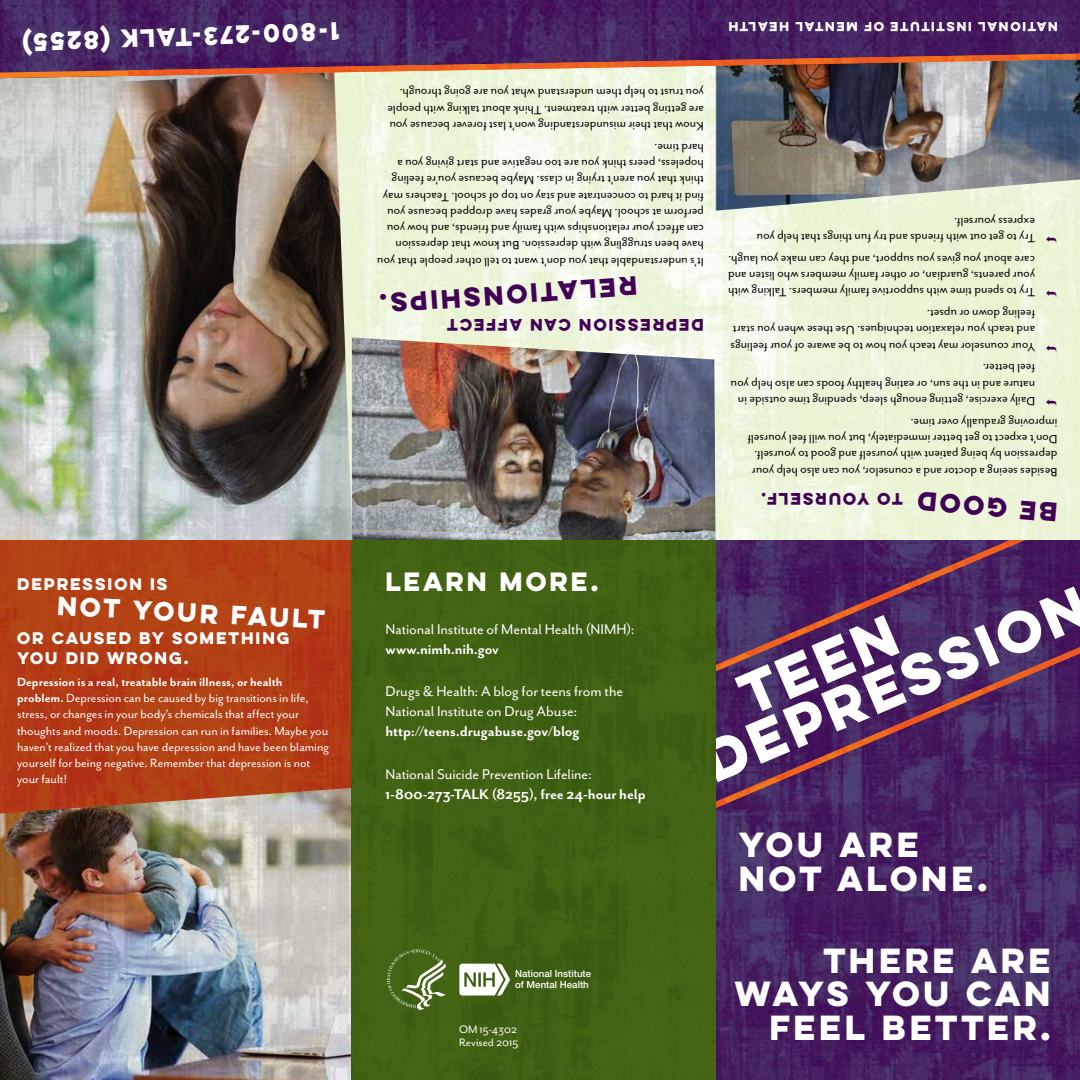
<style>
.page{position:relative;width:1080px;height:1080px;background:#fff}
.page>*{position:absolute;margin:0;border:0;box-sizing:border-box;transform-origin:0 0}
.t1{font:700 52.62px/48px "Lulo Clean One";color:#fff}
.t2{font:700 31.25px/33.8px "Lulo Clean One";letter-spacing:-.11em;color:#fff}
.t3{font:700 23.75px "Lulo Clean One";letter-spacing:-.1em;color:#fff}
.t4{font:700 23.75px "Lulo Clean One";color:#410156}
.t5{font:700 22.75px "Lulo Clean One";color:#fff}
.t6{font:16.25px/20px "Mr Eaves San OT";letter-spacing:-.005em;color:#fff}
.t7{font:700 16.25px/20px "Mr Eaves San OT";letter-spacing:-.005em;color:#fff}
.t8{font:700 15px/20px "Lulo Clean One";letter-spacing:-.095em;color:#fff}
.t9{font:700 15px "Lulo Clean One";letter-spacing:-.1em;color:#410156}
.t10{font:13.75px/16.2px "Mr Eaves San OT";color:#000}
.t11{font:13.75px/16.2px "Mr Eaves San OT";color:#fff}
.t12{font:12.5px/12.5px "Mr Eaves San OT";color:#fff}
.t13{font:700 11.75px "Lulo Clean One";letter-spacing:-.09em;color:#fff}
.t14{font:500 9.75px/11.6px "Helvetica Neue LT Std";color:#fff}
.s1{font-weight:700}
.s2{font-weight:400}
</style>
<div class="page">
<img style="left:715px;top:540px;width:365px;height:540px">
<img style="left:715px;top:540px;width:352px;height:107px">
<img style="left:715px;top:647px;width:365px;height:164px">
<img style="left:715px;top:78px;width:365px;height:133px">
<img style="left:352px;top:338px;width:363px;height:202px">
<img style="left:0;top:78px;width:352px;height:462px">
<div style="left:0;top:540px;width:352px;height:540px;background:#b33f15"></div>
<img style="left:0;top:0;width:1080px;height:54px">
<img style="left:0;top:54px;width:1080px;height:24px">
<img style="left:128px;top:54px;width:952px;height:22px">
<img style="left:0;top:787px;width:352px;height:293px">
<div style="left:352px;top:540px;width:363px;height:540px;background:#426313"></div>
<svg style="left:387px;top:949px;width:59px;height:61px"></svg>
<svg style="left:459px;top:964px;width:51px;height:32px"></svg>
<svg style="left:1046px;top:399px;width:10px;height:7px"></svg>
<svg style="left:1046px;top:345px;width:10px;height:6px"></svg>
<svg style="left:1046px;top:290px;width:10px;height:7px"></svg>
<svg style="left:1046px;top:236px;width:10px;height:6px"></svg>
<p class="t5" style="left:340px;top:49px;width:324px;rotate:178deg">1-800-273-TALK (8255)</p>
<p class="t13" style="left:1058px;top:36px;width:334px;rotate:-180deg">NATIONAL INSTITUTE OF MENTAL HEALTH</p>
<h2 class="t8" style="left:17px;top:574px;width:155px">DEPRESSION IS</h2>
<h2 class="t3" style="left:58px;top:587px;width:275px;rotate:3deg">NOT YOUR FAULT</h2>
<h2 class="t8" style="left:17px;top:628px;width:277px">OR CAUSED BY SOMETHING<br>YOU DID WRONG.</h2>
<p class="t11" style="left:17px;top:674px;width:313px"><span class="s1">Depression is a real, treatable brain illness, or health problem.</span> Depression can be caused by big transitions in life, stress, or changes in your body’s chemicals that affect your thoughts and moods. Depression can run in families. Maybe you haven’t realized that you have depression and have been blaming yourself for being negative. Remember that depression is not your fault!</p>
<p class="t10" style="left:704px;top:134px;width:318px;rotate:-180deg">Know that their misunderstanding won’t last forever because you are getting better with treatment. Think about talking with people you trust to help them understand what you are going through.</p>
<p class="t10" style="left:704px;top:270px;width:328px;rotate:-180deg">It’s understandable that you don’t want to tell other people that you have been struggling with depression. But know that depression can affect your relationships with family and friends, and how you perform at school. Maybe your grades have dropped because you find it hard to concentrate and stay on top of school. Teachers may think that you aren’t trying in class. Maybe because you’re feeling hopeless, peers think you are too negative and start giving you a hard time.</p>
<h2 class="t4" style="left:638px;top:304px;width:265px;rotate:176deg">RELATIONSHIPS.</h2>
<h2 class="t9" style="left:704px;top:336px;width:262px;rotate:-180deg">DEPRESSION CAN AFFECT</h2>
<p class="t10" style="left:1035px;top:246px;width:280px;rotate:-180deg">Try to get out with friends and try fun things that help you express yourself.</p>
<p class="t10" style="left:1035px;top:300px;width:309px;text-align:justify;rotate:-180deg">Try to spend time with supportive family members. Talking with your parents, guardian, or other family members who listen and care about you gives you support, and they can make you laugh.</p>
<p class="t10" style="left:1035px;top:355px;width:306px;rotate:-180deg">Your counselor may teach you how to be aware of your feelings and teach you relaxation techniques. Use these when you start feeling down or upset.</p>
<p class="t10" style="left:1035px;top:409px;width:306px;rotate:-180deg">Daily exercise, getting enough sleep, spending time outside in nature and in the sun, or eating healthy foods can also help you feel better.</p>
<p class="t10" style="left:1058px;top:480px;width:312px;rotate:-180deg">Besides seeing a doctor and a counselor, you can also help your depression by being patient with yourself and good to yourself.<br>Don’t expect to get better immediately, but you will feel yourself improving gradually over time.</p>
<h2 class="t9" style="left:903px;top:511px;width:146px;rotate:-180deg">TO YOURSELF.</h2>
<h2 class="t4" style="left:1056px;top:531px;width:147px;rotate:-175deg">BE GOOD</h2>
<h2 class="t3" style="left:385px;top:563px;width:220px">LEARN MORE.</h2>
<p class="t6" style="left:385px;top:619px;width:251px">National Institute of Mental Health (NIMH): <span class="s1">www.nimh.nih.gov</span></p>
<p class="t6" style="left:385px;top:682px;width:239px">Drugs &amp; Health: A blog for teens from the<br>National Institute on Drug Abuse: <span class="s1">http://teens.drugabuse.gov/blog</span></p>
<p class="t7" style="left:385px;top:764px;width:262px"><span class="s2">National Suicide Prevention Lifeline:<br></span>1-800-273-TALK (8255), free 24-hour help</p>
<p class="t14" style="left:515px;top:967px;width:78px">National Institute of Mental Health</p>
<p class="t12" style="left:459px;top:1023px;width:61px">OM 15-4302<br>Revised 2015</p>
<h1 class="t1" style="left:678px;top:696px;width:424px;text-indent:59px;rotate:-23deg">TEEN<br>DEPRESSION</h1>
<p class="t2" style="left:739px;top:827px;width:257px">YOU ARE<br>NOT ALONE.</p>
<p class="t2" style="left:735px;top:942px;width:324px;text-align:right">THERE ARE<br>WAYS YOU CAN<br>FEEL BETTER.</p>
</div>
